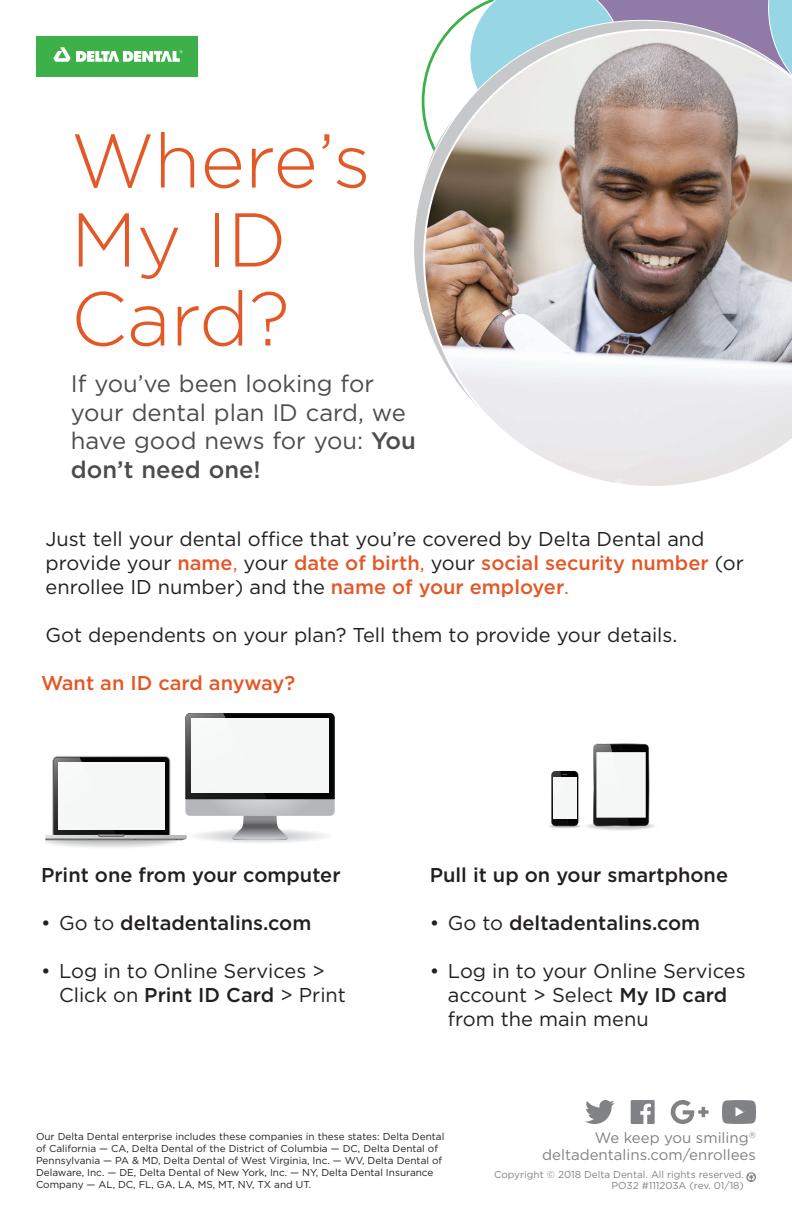
<style>
.page{position:relative;width:792px;height:1224px;background:#fff}
.page>*{position:absolute;margin:0;border:0;box-sizing:border-box;transform-origin:0 0}
.t1{font:300 76px/79px "Gotham";color:#e35827}
.SubTitle{font:23.8px/28.6px "Gotham";color:#4b4c4d}
.Body{font:20px/24px "Gotham";color:#231f20}
.Body-2{font:500 20px "Gotham";color:#231f20}
.Body-3{font:500 20px "Gotham";color:#e35827}
.WeKeepYouSmiling___U{font:15px "Gotham";color:#808285}
.Disclaimer{font:10px/12px "Gotham";color:#231f20}
.Copyright{font:10px "Gotham";color:#808285}
.s1{font-weight:500}
.s2{font-weight:500;color:#e35827}
.s3{color:#e35827}
.s4{font-weight:400}
</style>
<div class="page">
<svg style="left:585px;top:1100px;width:30px;height:24px"></svg>
<svg style="left:670px;top:1100px;width:39px;height:24px"></svg>
<svg style="left:722px;top:1100px;width:34px;height:24px"></svg>
<div style="left:631px;top:1100px;width:24px;height:24px;background:#808285"></div>
<svg style="left:640px;top:1104px;width:11px;height:20px"></svg>
<svg style="left:746px;top:1172px;width:10px;height:10px"></svg>
<div style="left:622px;top:0;width:146px;height:20px;background:#8f7aa8"></div>
<svg style="left:768px;top:0;width:24px;height:20px"></svg>
<svg style="left:469px;top:0;width:153px;height:20px;background:#9ecfdc"></svg>
<svg style="left:414px;top:20px;width:378px;height:291px"></svg>
<img style="left:423px;top:29px;width:369px;height:457px">
<div style="left:36px;top:37px;width:161px;height:40px;background:#3eb049"></div>
<svg style="left:53px;top:47px;width:129px;height:15px"></svg>
<svg style="left:46px;top:713px;width:289px;height:135px"></svg>
<div style="left:547px;top:824px;width:35px;height:5px;background:#f7f8f9;border-radius:50%"></div>
<hr style="left:548px;top:824px;width:33px;height:4px;background:#eff0f0;border-radius:50%">
<hr style="left:550px;top:824px;width:30px;height:4px;background:#e3e4e4;border-radius:50%">
<hr style="left:551px;top:825px;width:28px;height:3px;background:#dbdad9;border-radius:50%">
<div style="left:551px;top:771px;width:27px;height:55px;background:#6e6f6f;border-radius:4px"></div>
<svg style="left:552px;top:744px;width:103px;height:87px"></svg>
<p class="t1" style="left:71px;top:119px;width:301px">Where’s<br>My ID<br>Card?</p>
<p class="SubTitle" style="left:71px;top:369px;width:347px">If you’ve been looking for your dental plan ID card, we have good news for you: <span class="s1">You don’t need one!</span></p>
<p class="Body" style="left:46px;top:527px;width:700px">Just tell your dental office that you’re covered by Delta Dental and provide your <span class="s2">name</span><span class="s3">,</span> your <span class="s2">date of birth</span><span class="s3">,</span> your <span class="s2">social security number</span> (or enrollee ID number) and the <span class="s2">name of your employer</span><span class="s3">.</span></p>
<p class="Body" style="left:46px;top:623px;width:633px">Got dependents on your plan? Tell them to provide your details.</p>
<p class="Body-3" style="left:41px;top:670px;width:256px">Want an ID card anyway?</p>
<p class="Body-2" style="left:41px;top:862px;width:301px">Print one from your computer</p>
<p class="Body-2" style="left:41px;top:910px;width:272px"><span class="s4">• Go to</span> deltadentalins.com</p>
<p class="Body" style="left:59px;top:959px;width:289px;text-indent:-18px">• Log in to Online Services &gt;<br>Click on <span class="s1">Print ID Card</span> &gt; Print</p>
<p class="Body-2" style="left:430px;top:862px;width:300px">Pull it up on your smartphone</p>
<p class="Body-2" style="left:430px;top:910px;width:272px"><span class="s4">• Go to</span> deltadentalins.com</p>
<p class="Body" style="left:448px;top:959px;width:299px;text-indent:-18px">• Log in to your Online Services account &gt; Select <span class="s1">My ID card </span>from the main menu</p>
<p class="Disclaimer" style="left:36px;top:1130px;width:410px">Our Delta Dental enterprise includes these companies in these states: Delta Dental of California — CA, Delta Dental of the District of Columbia — DC, Delta Dental of Pennsylvania — PA &amp; MD, Delta Dental of West Virginia, Inc. — WV, Delta Dental of Delaware, Inc. — DE, Delta Dental of New York, Inc. — NY, Delta Dental Insurance Company — AL, DC, FL, GA, LA, MS, MT, NV, TX and UT.</p>
<p class="WeKeepYouSmiling___U" style="left:595px;top:1129px;width:163px">We keep you smiling<sup>®</sup></p>
<p class="WeKeepYouSmiling___U" style="left:542px;top:1146px;width:215px">deltadentalins.com/enrollees</p>
<p class="Copyright" style="left:494px;top:1169px;width:251px">Copyright © 2018 Delta Dental. All rights reserved.</p>
<p class="Copyright" style="left:611px;top:1179px;width:134px">PO32 #111203A (rev. 01/18)</p>
</div>
